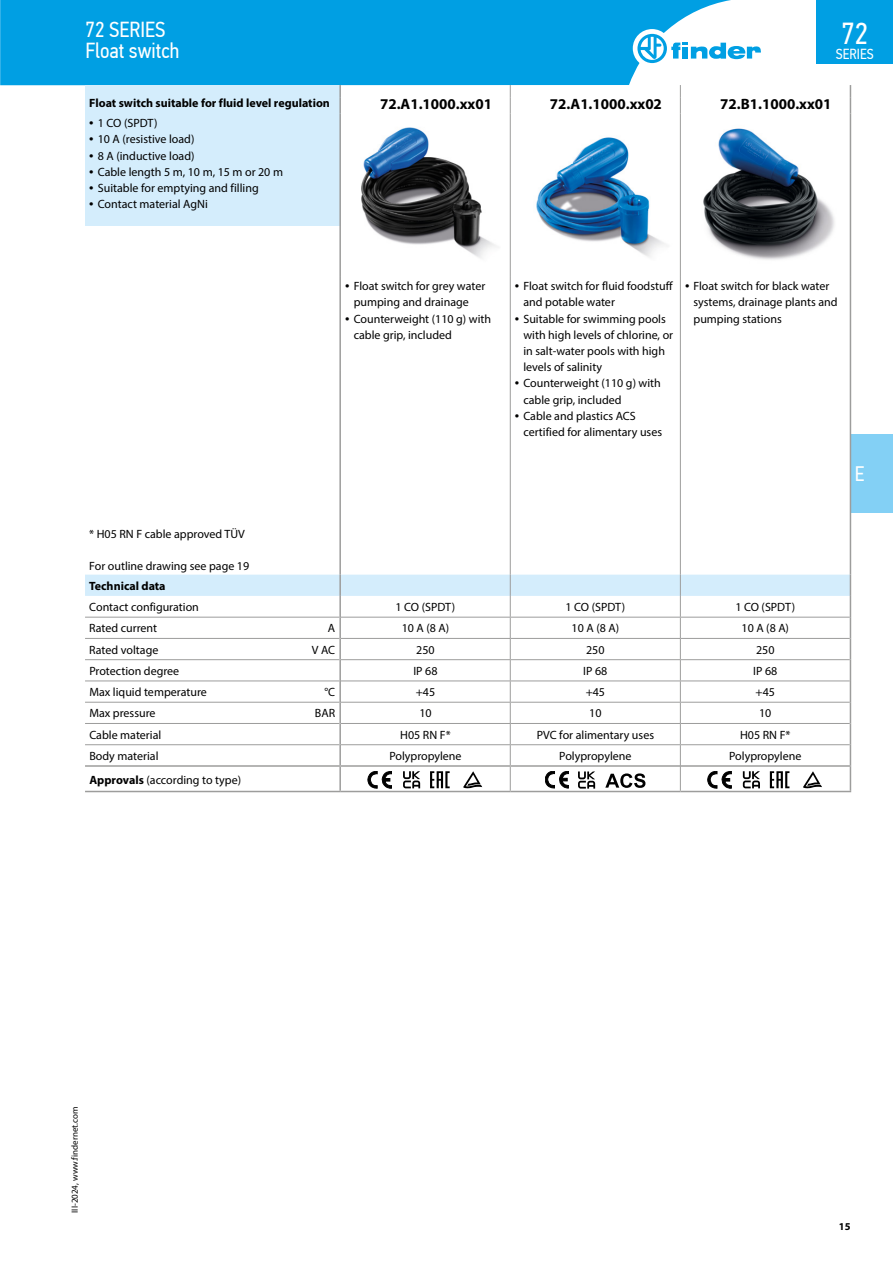
<style>
.page{position:relative;width:893px;height:1263px;background:#fff}
.page>*{position:absolute;margin:0;border:0;box-sizing:border-box;transform-origin:0 0}
.t1{font:30.3px "PF Din Text Cond Pro";color:#fff}
.t2{font:21.75px/21px "PF Din Text Cond Pro";color:#fff}
.t3{font:21px "PF Din Text Cond Pro";color:#fff}
.t4{font:700 15px "Myriad Pro";color:#000}
.t5{font:14.55px "PF Din Text Cond Pro";color:#fff}
.t6{font:12px/16.2px "Myriad Pro";color:#000}
.t7{font:700 12px "Myriad Pro";color:#000}
.t8{font:700 10.5px "Myriad Pro";color:#000}
.t9{font:9px "Myriad Pro";color:#000}
.s1{font-size:15.75px}
.s2{font-weight:700}
</style>
<div class="page">
<div style="left:850px;top:434px;width:43px;height:78px;background:#83d0f5"></div>
<div style="left:0;top:0;width:731px;height:85px;background:#009fe3"></div>
<div style="left:633px;top:29px;width:38px;height:39px;background:#fff;border-radius:50%"></div>
<svg style="left:637px;top:34px;width:124px;height:29px"></svg>
<div style="left:816px;top:0;width:77px;height:64px;background:#009fe3"></div>
<div style="left:85px;top:85px;width:255px;height:140px;background:#d4edfc"></div>
<hr style="left:85px;top:791px;width:255px;height:1px;background:#9d9d9c">
<hr style="left:340px;top:791px;width:170px;height:1px;background:#9d9d9c">
<hr style="left:510px;top:791px;width:170px;height:1px;background:#9d9d9c">
<hr style="left:680px;top:791px;width:171px;height:1px;background:#9d9d9c">
<hr style="left:339px;top:370px;width:2px;height:205px;background:#9d9d9c">
<svg style="left:510px;top:85px;width:1px;height:28px"></svg>
<hr style="left:510px;top:113px;width:1px;height:164px;background:#9d9d9c">
<hr style="left:510px;top:277px;width:1px;height:93px;background:#9d9d9c">
<hr style="left:510px;top:370px;width:1px;height:205px;background:#9d9d9c">
<svg style="left:850px;top:85px;width:1px;height:28px"></svg>
<hr style="left:850px;top:113px;width:1px;height:164px;background:#9d9d9c">
<hr style="left:850px;top:277px;width:1px;height:93px;background:#9d9d9c">
<hr style="left:850px;top:370px;width:1px;height:205px;background:#9d9d9c">
<svg style="left:339px;top:85px;width:2px;height:28px"></svg>
<hr style="left:339px;top:113px;width:2px;height:164px;background:#9d9d9c">
<hr style="left:339px;top:277px;width:2px;height:93px;background:#9d9d9c">
<svg style="left:680px;top:85px;width:1px;height:28px"></svg>
<hr style="left:680px;top:113px;width:1px;height:164px;background:#9d9d9c">
<hr style="left:680px;top:277px;width:1px;height:93px;background:#9d9d9c">
<hr style="left:680px;top:370px;width:1px;height:205px;background:#9d9d9c">
<img style="left:361px;top:127px;width:135px;height:131px">
<img style="left:536px;top:137px;width:129px;height:120px">
<img style="left:703px;top:128px;width:132px;height:132px">
<svg style="left:85px;top:575px;width:766px;height:216px"></svg>
<h2 class="t2" style="left:85px;top:19px;width:95px">72 SERIES<br>Float switch</h2>
<p class="t7" style="left:89px;top:95px;width:242px">Float switch suitable for fluid level regulation</p>
<p class="t6" style="left:89px;top:115px;width:70px"><span class="s1">•</span> 1 CO (SPDT)</p>
<p class="t6" style="left:89px;top:131px;width:107px"><span class="s1">•</span> 10 A (resistive load)</p>
<p class="t6" style="left:89px;top:147px;width:107px"><span class="s1">•</span> 8 A (inductive load)</p>
<p class="t6" style="left:89px;top:164px;width:195px"><span class="s1">•</span> Cable length 5 m, 10 m, 15 m or 20 m</p>
<p class="t6" style="left:89px;top:180px;width:171px"><span class="s1">•</span> Suitable for emptying and filling</p>
<p class="t6" style="left:89px;top:196px;width:120px"><span class="s1">•</span> Contact material AgNi</p>
<h1 class="t1" style="left:841px;top:16px;width:28px">72</h1>
<p class="t5" style="left:836px;top:45px;width:39px">SERIES</p>
<p class="t4" style="left:380px;top:94px;width:114px">72.A1.1000.xx01</p>
<p class="t4" style="left:550px;top:94px;width:114px">72.A1.1000.xx02</p>
<p class="t4" style="left:720px;top:94px;width:113px">72.B1.1000.xx01</p>
<p class="t6" style="left:354px;top:278px;width:133px;text-indent:-9px"><span class="s1">•</span> Float switch for grey water pumping and drainage</p>
<p class="t6" style="left:354px;top:310px;width:139px;text-indent:-9px"><span class="s1">•</span> Counterweight (110 g) with cable grip, included</p>
<p class="t6" style="left:523px;top:278px;width:151px;text-indent:-9px"><span class="s1">•</span> Float switch for fluid foodstuff and potable water</p>
<p class="t6" style="left:523px;top:310px;width:151px;text-indent:-9px"><span class="s1">•</span> Suitable for swimming pools with high levels of chlorine, or in salt-water pools with high levels of salinity</p>
<p class="t6" style="left:523px;top:375px;width:139px;text-indent:-9px"><span class="s1">•</span> Counterweight (110 g) with cable grip, included</p>
<p class="t6" style="left:523px;top:407px;width:140px;text-indent:-9px"><span class="s1">•</span> Cable and plastics ACS certified for alimentary uses</p>
<p class="t6" style="left:693px;top:278px;width:146px;text-indent:-9px"><span class="s1">•</span> Float switch for black water systems, drainage plants and pumping stations</p>
<h3 class="t3" style="left:855px;top:461px;width:11px">E</h3>
<p class="t6" style="left:89px;top:526px;width:157px">* H05 RN F cable approved TÜV</p>
<p class="t6" style="left:89px;top:558px;width:161px">For outline drawing see page 19</p>
<p class="t7" style="left:89px;top:578px;width:78px">Technical data</p>
<p class="t6" style="left:89px;top:599px;width:111px">Contact configuration</p>
<p class="t6" style="left:396px;top:599px;width:61px">1 CO (SPDT)</p>
<p class="t6" style="left:565px;top:599px;width:61px">1 CO (SPDT)</p>
<p class="t6" style="left:735px;top:599px;width:61px">1 CO (SPDT)</p>
<p class="t6" style="left:89px;top:620px;width:69px">Rated current</p>
<p class="t6" style="left:328px;top:620px;width:9px">A</p>
<p class="t6" style="left:402px;top:620px;width:49px">10 A (8 A)</p>
<p class="t6" style="left:572px;top:620px;width:49px">10 A (8 A)</p>
<p class="t6" style="left:741px;top:620px;width:49px">10 A (8 A)</p>
<p class="t6" style="left:89px;top:641px;width:71px">Rated voltage</p>
<p class="t6" style="left:312px;top:641px;width:25px">V AC</p>
<p class="t6" style="left:416px;top:641px;width:20px">250</p>
<p class="t6" style="left:586px;top:641px;width:20px">250</p>
<p class="t6" style="left:756px;top:641px;width:20px">250</p>
<p class="t6" style="left:89px;top:662px;width:91px">Protection degree</p>
<p class="t6" style="left:413px;top:662px;width:26px">IP 68</p>
<p class="t6" style="left:583px;top:662px;width:26px">IP 68</p>
<p class="t6" style="left:753px;top:662px;width:26px">IP 68</p>
<p class="t6" style="left:89px;top:684px;width:119px">Max liquid temperature</p>
<p class="t6" style="left:324px;top:684px;width:12px">°C</p>
<p class="t6" style="left:416px;top:684px;width:21px">+45</p>
<p class="t6" style="left:586px;top:684px;width:21px">+45</p>
<p class="t6" style="left:756px;top:684px;width:21px">+45</p>
<p class="t6" style="left:89px;top:705px;width:68px">Max pressure</p>
<p class="t6" style="left:315px;top:705px;width:22px">BAR</p>
<p class="t6" style="left:419px;top:705px;width:14px">10</p>
<p class="t6" style="left:589px;top:705px;width:14px">10</p>
<p class="t6" style="left:759px;top:705px;width:14px">10</p>
<p class="t6" style="left:89px;top:726px;width:73px">Cable material</p>
<p class="t6" style="left:400px;top:726px;width:52px">H05 RN F*</p>
<p class="t6" style="left:537px;top:726px;width:119px">PVC for alimentary uses</p>
<p class="t6" style="left:740px;top:726px;width:52px">H05 RN F*</p>
<p class="t6" style="left:89px;top:747px;width:71px">Body material</p>
<p class="t6" style="left:389px;top:747px;width:74px">Polypropylene</p>
<p class="t6" style="left:559px;top:747px;width:74px">Polypropylene</p>
<p class="t6" style="left:729px;top:747px;width:74px">Polypropylene</p>
<p class="t6" style="left:89px;top:772px;width:153px"><span class="s2">Approvals</span> (according to type)</p>
<p class="t9" style="left:69px;top:1213px;width:108px;rotate:-90deg">III-2024, www.findernet.com</p>
<p class="t8" style="left:839px;top:1219px;width:13px">15</p>
</div>
